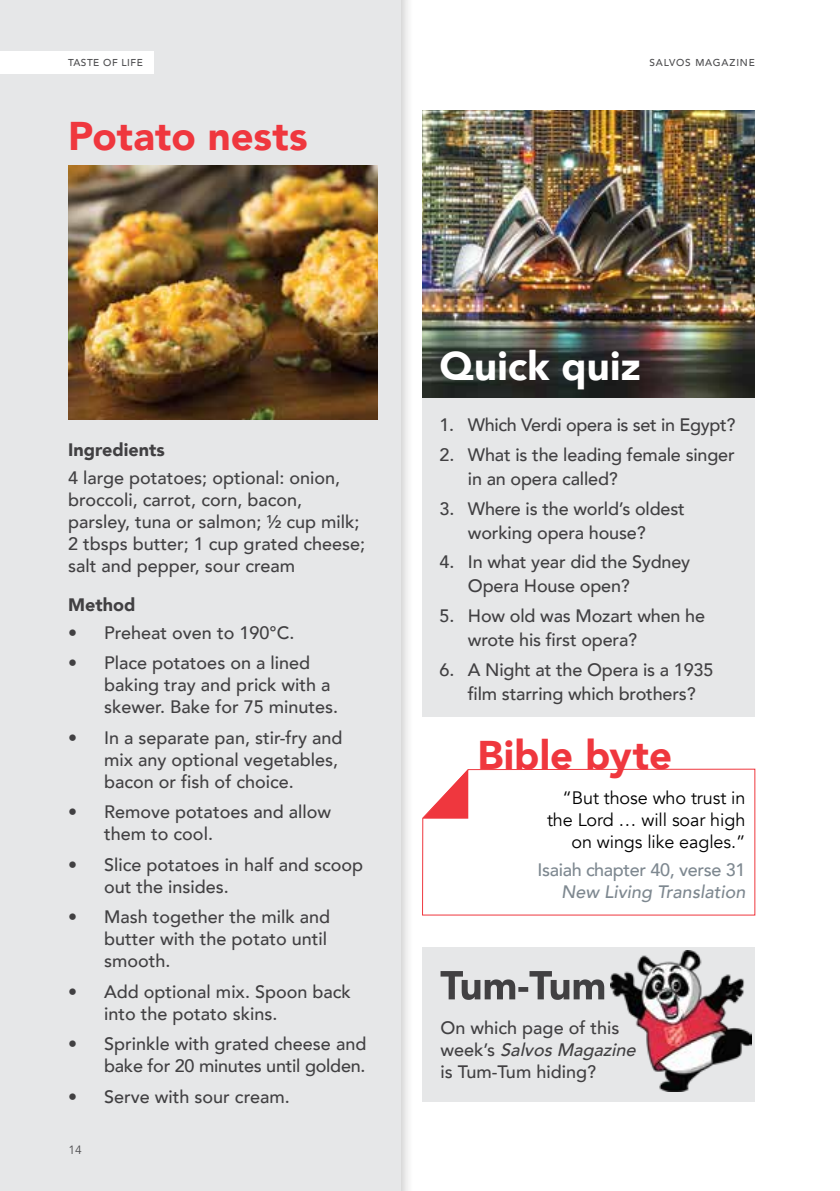
<style>
.page{position:relative;width:840px;height:1191px;background:#fff}
.page>*{position:absolute;margin:0;border:0;box-sizing:border-box;transform-origin:0 0}
.t1{font:900 40px "Avenir";color:#ef373e}
.t2{font:900 40px "Avenir";letter-spacing:.005em;color:#fff}
.t3{font:500 18px/22px "Avenir";color:#414042}
.t4{font:18px/22px "Avenir";letter-spacing:-.005em;color:#000;text-align:right}
.t5{font:500 18px "Avenir";letter-spacing:-.02em;color:#414042}
.t6{font:500 18px "Avenir";letter-spacing:-.02em;color:#7e8890}
.t7{font:italic 500 18px "Avenir";color:#7e8890}
.t8{font:900 18px "Avenir";color:#414042}
.t9{font:12px "Avenir";color:#4d4d4f}
.t10{font:500 10px "Avenir";letter-spacing:.08em;color:#4d4d4f}
.t11{font:500 10px "Avenir";letter-spacing:.055em;color:#4d4d4f}
.s1{font-style:italic}
</style>
<div class="page">
<div style="left:0;top:0;width:415px;height:1191px;background:#000;opacity:.2"></div>
<div style="left:0;top:0;width:400px;height:1191px;background:#e6e7e8"></div>
<div style="left:0;top:51px;width:153px;height:23px;background:#fff"></div>
<div style="left:422px;top:110px;width:332px;height:607px;background:#e6e7e8"></div>
<svg style="left:422px;top:768px;width:333px;height:147px"></svg>
<svg style="left:422px;top:769px;width:46px;height:49px"></svg>
<img style="left:422px;top:110px;width:332px;height:287px">
<img style="left:68px;top:165px;width:309px;height:254px">
<div style="left:422px;top:947px;width:332px;height:155px;background:#e6e7e8"></div>
<img style="left:610px;top:950px;width:140px;height:141px">
<svg style="left:440px;top:971px;width:164px;height:29px"></svg>
<p class="t11" style="left:68px;top:54px;width:76px">TASTE OF LIFE</p>
<p class="t10" style="left:649px;top:54px;width:107px">SALVOS MAGAZINE</p>
<p class="t11" style="left:69px;top:58px;width:76px">TASTE OF LIFE</p>
<p class="t10" style="left:650px;top:58px;width:107px">SALVOS MAGAZINE</p>
<h1 class="t1" style="left:68px;top:102px;width:241px">Potato nests</h1>
<p class="t8" style="left:68px;top:434px;width:98px">Ingredients</p>
<p class="t3" style="left:68px;top:465px;width:298px">4 large potatoes; optional: onion, broccoli, carrot, corn, bacon, parsley, tuna or salmon; ½ cup milk; 2 tbsps butter; 1 cup grated cheese; salt and pepper, sour cream</p>
<p class="t8" style="left:68px;top:589px;width:69px">Method</p>
<p class="t3" style="left:68px;top:620px;width:228px">• Preheat oven to 190°C.</p>
<p class="t3" style="left:104px;top:651px;width:235px;text-indent:-36px">• Place potatoes on a lined baking tray and prick with a skewer. Bake for 75 minutes.</p>
<p class="t3" style="left:104px;top:725px;width:240px;text-indent:-36px">• In a separate pan, stir-fry and mix any optional vegetables, bacon or fish of choice.</p>
<p class="t3" style="left:104px;top:800px;width:228px;text-indent:-36px">• Remove potatoes and allow them to cool.</p>
<p class="t3" style="left:104px;top:852px;width:260px;text-indent:-36px">• Slice potatoes in half and scoop out the insides.</p>
<p class="t3" style="left:104px;top:905px;width:227px;text-indent:-36px">• Mash together the milk and butter with the potato until smooth.</p>
<p class="t3" style="left:104px;top:979px;width:248px;text-indent:-36px">• Add optional mix. Spoon back into the potato skins.</p>
<p class="t3" style="left:68px;top:1032px;width:299px;text-align:right">• Sprinkle with grated cheese and bake for 20 minutes until golden.</p>
<p class="t3" style="left:68px;top:1084px;width:223px">• Serve with sour cream.</p>
<p class="t9" style="left:68px;top:1142px;width:15px">14</p>
<h1 class="t2" style="left:439px;top:332px;width:203px">Quick quiz</h1>
<p class="t5" style="left:439px;top:409px;width:297px">1. Which Verdi opera is set in Egypt?</p>
<p class="t3" style="left:467px;top:442px;width:268px;line-height:24px;text-indent:-28px">2. What is the leading female singer in an opera called?</p>
<p class="t3" style="left:439px;top:495px;width:247px;line-height:24px;text-align:center">3. Where is the world’s oldest working opera house?</p>
<p class="t3" style="left:467px;top:549px;width:224px;line-height:24px;text-indent:-28px">4. In what year did the Sydney<br>Opera House open?</p>
<p class="t3" style="left:467px;top:603px;width:238px;line-height:24px;text-indent:-28px">5. How old was Mozart when he wrote his first opera?</p>
<p class="t3" style="left:439px;top:656px;width:275px;line-height:24px;text-align:center">6. A Night at the Opera is a 1935 film starring which brothers?</p>
<h1 class="t1" style="left:477px;top:721px;width:196px">Bible byte</h1>
<p class="t4" style="left:546px;top:787px;width:200px">“But those who trust in the Lord … will soar high on wings like eagles.”</p>
<p class="t6" style="left:537px;top:854px;width:209px">Isaiah chapter 40, verse 31</p>
<p class="t7" style="left:561px;top:881px;width:186px">New Living Translation</p>
<p class="t3" style="left:440px;top:1015px;width:202px">On which page of this<br>w e e k ’s <span class="s1">SalvosMagazine </span>is Tum-Tum hiding?</p>
</div>
